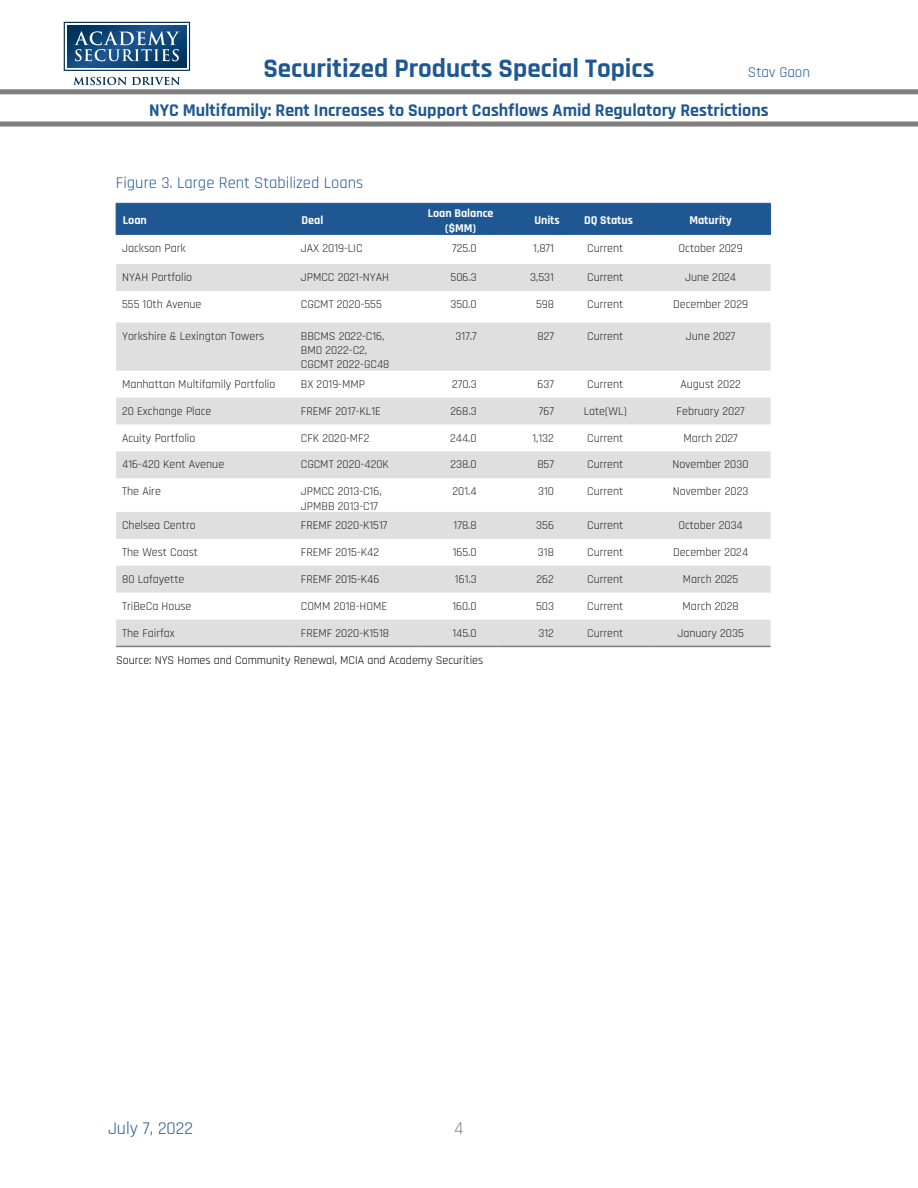
<style>
.page{position:relative;width:918px;height:1188px;background:#fff}
.page>*{position:absolute;margin:0;border:0;box-sizing:border-box;transform-origin:0 0}
.t1{font:700 27px "Rajdhani";color:#1f5792}
.t2{font:700 18px "Rajdhani";color:#1f5792}
.t3{font:18px "Rajdhani";color:#1f5792}
.t4{font:18px "Rajdhani";color:#7e7e7e}
.Figure_title{font:16.5px "Rajdhani";color:#1f5792}
.t5{font:15px "Rajdhani";color:#1f5792}
.t6{font:12px "Rajdhani";color:#231f20}
.Footnote_Text1{font:12px "Rajdhani";color:#000}
.t7{font:700 12px/14.4px "Rajdhani";color:#fff;text-align:center}
</style>
<div class="page">
<svg style="left:64px;top:22px;width:126px;height:49px;background:#436e95"></svg>
<svg style="left:73px;top:77px;width:107px;height:8px"></svg>
<div style="left:0;top:89px;width:918px;height:5px;background:#7e7e7e"></div>
<div style="left:0;top:122px;width:918px;height:5px;background:#7e7e7e"></div>
<div style="left:117px;top:204px;width:653px;height:30px;background:#1f5792"></div>
<svg style="left:116px;top:264px;width:655px;height:382px;fill:#dfdfdf"></svg>
<hr style="left:116px;top:646px;width:179px;height:1px;background:#7e7e7e">
<hr style="left:295px;top:646px;width:123px;height:1px;background:#7e7e7e">
<hr style="left:418px;top:646px;width:78px;height:1px;background:#7e7e7e">
<hr style="left:496px;top:646px;width:64px;height:1px;background:#7e7e7e">
<hr style="left:560px;top:646px;width:91px;height:1px;background:#7e7e7e">
<hr style="left:651px;top:646px;width:120px;height:1px;background:#7e7e7e">
<hr style="left:116px;top:203px;width:179px;height:1px;background:#1f5792">
<hr style="left:116px;top:204px;width:1px;height:30px;background:#1f5792">
<hr style="left:295px;top:203px;width:123px;height:1px;background:#1f5792">
<hr style="left:295px;top:204px;width:1px;height:30px;background:#1f5792">
<hr style="left:418px;top:203px;width:78px;height:1px;background:#1f5792">
<hr style="left:496px;top:203px;width:64px;height:1px;background:#1f5792">
<hr style="left:560px;top:203px;width:91px;height:1px;background:#1f5792">
<hr style="left:651px;top:203px;width:120px;height:1px;background:#1f5792">
<hr style="left:650px;top:204px;width:1px;height:30px;background:#1f5792">
<hr style="left:770px;top:204px;width:1px;height:30px;background:#1f5792">
<hr style="left:116px;top:234px;width:179px;height:1px;background:#1f5792">
<hr style="left:295px;top:234px;width:123px;height:1px;background:#1f5792">
<hr style="left:418px;top:234px;width:78px;height:1px;background:#1f5792">
<hr style="left:496px;top:234px;width:64px;height:1px;background:#1f5792">
<hr style="left:560px;top:234px;width:91px;height:1px;background:#1f5792">
<hr style="left:651px;top:234px;width:120px;height:1px;background:#1f5792">
<hr style="left:418px;top:204px;width:1px;height:30px;background:#1f5792">
<hr style="left:496px;top:204px;width:1px;height:30px;background:#1f5792">
<hr style="left:560px;top:204px;width:1px;height:30px;background:#1f5792">
<h1 class="t1" style="left:263px;top:52px;width:393px">Securitized Products Special Topics</h1>
<p class="t5" style="left:748px;top:63px;width:64px">Stav Gaon</p>
<h2 class="t2" style="left:149px;top:100px;width:621px">NYC Multifamily: Rent Increases to Support Cashflows Amid Regulatory Restrictions</h2>
<p class="Figure_title" style="left:116px;top:173px;width:249px">Figure 3. Large Rent Stabilized Loans</p>
<p class="t7" style="left:123px;top:214px;width:25px">Loan</p>
<p class="t7" style="left:302px;top:214px;width:23px">Deal</p>
<p class="t7" style="left:428px;top:207px;width:67px">Loan Balance ($MM)</p>
<p class="t7" style="left:534px;top:214px;width:27px">Units</p>
<p class="t7" style="left:584px;top:214px;width:50px">DQ Status</p>
<p class="t7" style="left:689px;top:214px;width:44px">Maturity</p>
<p class="t6" style="left:122px;top:241px;width:65px">Jackson Park</p>
<p class="t6" style="left:301px;top:241px;width:63px">JAX 2019-LIC</p>
<p class="t6" style="left:452px;top:241px;width:26px">725.0</p>
<p class="t6" style="left:533px;top:241px;width:22px">1,871</p>
<p class="t6" style="left:587px;top:241px;width:38px">Current</p>
<p class="t6" style="left:679px;top:241px;width:65px">October 2029</p>
<p class="t6" style="left:122px;top:271px;width:72px">NYAH Portfolio</p>
<p class="t6" style="left:301px;top:271px;width:90px">JPMCC 2021-NYAH</p>
<p class="t6" style="left:451px;top:271px;width:28px">506.3</p>
<p class="t6" style="left:530px;top:271px;width:25px">3,531</p>
<p class="t6" style="left:587px;top:271px;width:38px">Current</p>
<p class="t6" style="left:685px;top:271px;width:53px">June 2024</p>
<p class="t6" style="left:122px;top:298px;width:81px">555 10th Avenue</p>
<p class="t6" style="left:301px;top:298px;width:82px">CGCMT 2020-555</p>
<p class="t6" style="left:450px;top:298px;width:28px">350.0</p>
<p class="t6" style="left:536px;top:298px;width:19px">598</p>
<p class="t6" style="left:587px;top:298px;width:38px">Current</p>
<p class="t6" style="left:673px;top:298px;width:76px">December 2029</p>
<p class="t6" style="left:122px;top:329px;width:144px">Yorkshire &amp; Lexington Towers</p>
<p class="t6" style="left:301px;top:329px;width:85px">BBCMS 2022-C16,</p>
<p class="t6" style="left:301px;top:343px;width:68px">BMO 2022-C2,</p>
<p class="t6" style="left:301px;top:358px;width:90px">CGCMT 2022-GC48</p>
<p class="t6" style="left:456px;top:329px;width:23px">317.7</p>
<p class="t6" style="left:537px;top:329px;width:18px">827</p>
<p class="t6" style="left:587px;top:329px;width:38px">Current</p>
<p class="t6" style="left:686px;top:329px;width:51px">June 2027</p>
<p class="t6" style="left:122px;top:377px;width:155px">Manhattan Multifamily Portfolio</p>
<p class="t6" style="left:301px;top:377px;width:66px">BX 2019-MMP</p>
<p class="t6" style="left:452px;top:377px;width:26px">270.3</p>
<p class="t6" style="left:538px;top:377px;width:18px">637</p>
<p class="t6" style="left:587px;top:377px;width:38px">Current</p>
<p class="t6" style="left:680px;top:377px;width:62px">August 2022</p>
<p class="t6" style="left:122px;top:404px;width:91px">20 Exchange Place</p>
<p class="t6" style="left:301px;top:404px;width:82px">FREMF 2017-KL1E</p>
<p class="t6" style="left:451px;top:404px;width:28px">268.3</p>
<p class="t6" style="left:539px;top:404px;width:17px">767</p>
<p class="t6" style="left:584px;top:404px;width:45px">Late(WL)</p>
<p class="t6" style="left:677px;top:404px;width:69px">February 2027</p>
<p class="t6" style="left:122px;top:431px;width:75px">Acuity Portfolio</p>
<p class="t6" style="left:301px;top:431px;width:70px">CFK 2020-MF2</p>
<p class="t6" style="left:450px;top:431px;width:28px">244.0</p>
<p class="t6" style="left:532px;top:431px;width:23px">1,132</p>
<p class="t6" style="left:587px;top:431px;width:38px">Current</p>
<p class="t6" style="left:683px;top:431px;width:56px">March 2027</p>
<p class="t6" style="left:122px;top:458px;width:104px">416-420 Kent Avenue</p>
<p class="t6" style="left:301px;top:458px;width:90px">CGCMT 2020-420K</p>
<p class="t6" style="left:450px;top:458px;width:28px">238.0</p>
<p class="t6" style="left:537px;top:458px;width:18px">857</p>
<p class="t6" style="left:587px;top:458px;width:38px">Current</p>
<p class="t6" style="left:673px;top:458px;width:77px">November 2030</p>
<p class="t6" style="left:122px;top:485px;width:40px">The Aire</p>
<p class="t6" style="left:301px;top:485px;width:82px">JPMCC 2013-C16,</p>
<p class="t6" style="left:301px;top:499px;width:79px">JPMBB 2013-C17</p>
<p class="t6" style="left:453px;top:485px;width:26px">201.4</p>
<p class="t6" style="left:538px;top:485px;width:17px">310</p>
<p class="t6" style="left:587px;top:485px;width:38px">Current</p>
<p class="t6" style="left:673px;top:485px;width:77px">November 2023</p>
<p class="t6" style="left:122px;top:518px;width:75px">Chelsea Centro</p>
<p class="t6" style="left:301px;top:518px;width:88px">FREMF 2020-K1517</p>
<p class="t6" style="left:454px;top:518px;width:25px">178.8</p>
<p class="t6" style="left:536px;top:518px;width:19px">356</p>
<p class="t6" style="left:587px;top:518px;width:38px">Current</p>
<p class="t6" style="left:678px;top:518px;width:66px">October 2034</p>
<p class="t6" style="left:122px;top:545px;width:78px">The West Coast</p>
<p class="t6" style="left:301px;top:545px;width:80px">FREMF 2015-K42</p>
<p class="t6" style="left:453px;top:545px;width:26px">165.0</p>
<p class="t6" style="left:538px;top:545px;width:17px">318</p>
<p class="t6" style="left:587px;top:545px;width:38px">Current</p>
<p class="t6" style="left:673px;top:545px;width:77px">December 2024</p>
<p class="t6" style="left:122px;top:572px;width:64px">80 Lafayette</p>
<p class="t6" style="left:301px;top:572px;width:80px">FREMF 2015-K46</p>
<p class="t6" style="left:455px;top:572px;width:23px">161.3</p>
<p class="t6" style="left:537px;top:572px;width:19px">262</p>
<p class="t6" style="left:587px;top:572px;width:38px">Current</p>
<p class="t6" style="left:683px;top:572px;width:57px">March 2025</p>
<p class="t6" style="left:122px;top:599px;width:71px">TriBeCa House</p>
<p class="t6" style="left:301px;top:599px;width:88px">COMM 2018-HOME</p>
<p class="t6" style="left:452px;top:599px;width:26px">160.0</p>
<p class="t6" style="left:536px;top:599px;width:19px">503</p>
<p class="t6" style="left:587px;top:599px;width:38px">Current</p>
<p class="t6" style="left:683px;top:599px;width:58px">March 2028</p>
<p class="t6" style="left:122px;top:626px;width:54px">The Fairfax</p>
<p class="t6" style="left:301px;top:626px;width:90px">FREMF 2020-K1518</p>
<p class="t6" style="left:452px;top:626px;width:26px">145.0</p>
<p class="t6" style="left:538px;top:626px;width:17px">312</p>
<p class="t6" style="left:587px;top:626px;width:38px">Current</p>
<p class="t6" style="left:677px;top:626px;width:68px">January 2035</p>
<p class="Footnote_Text1" style="left:116px;top:653px;width:369px">Source: NYS Homes and Community Renewal, MCIA and Academy Securities</p>
<h2 class="t3" style="left:108px;top:1118px;width:87px">July 7, 2022</h2>
<h2 class="t4" style="left:454px;top:1118px;width:11px">4</h2>
</div>
